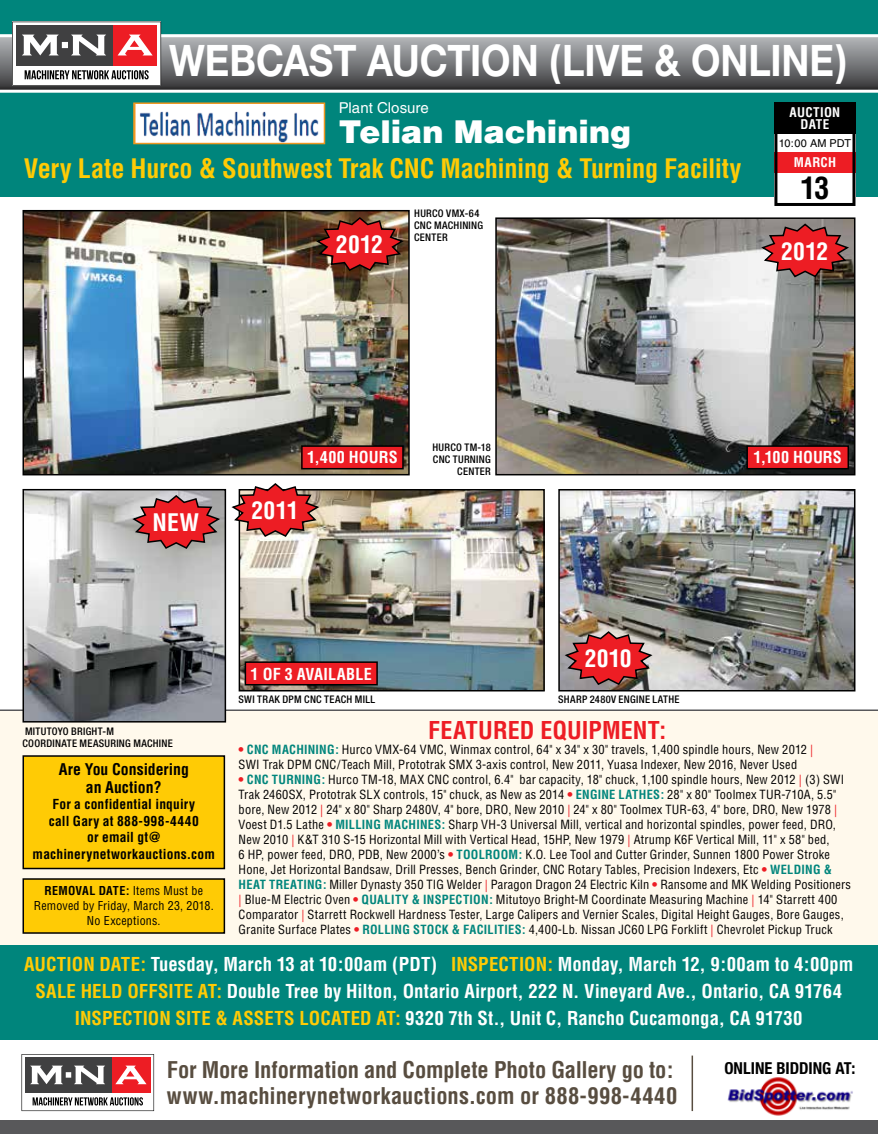
<style>
.page{position:relative;width:878px;height:1134px;background:#fff}
.page>*{position:absolute;margin:0;border:0;box-sizing:border-box;transform-origin:0 0}
.t1{font:700 43.5px "Helvetica Neue";letter-spacing:-.005em;color:#fff;scale:.87 1}
.t2{font:900 31.5px "Helvetica";color:#fff}
.t3{font:700 condensed 30px "Helvetica";color:#000}
.t4{font:700 condensed 26.25px "Helvetica";letter-spacing:-.01em;color:#ffcb05}
.t5{font:700 condensed 24px "Helvetica";letter-spacing:.005em;color:#ed1d24}
.t6{font:700 condensed 23.7px "Helvetica";letter-spacing:.01em;color:#fff}
.t7{font:700 condensed 22.5px "Helvetica";color:#584d40}
.t8{font:700 condensed 18.75px/27px "Helvetica";letter-spacing:.005em;color:#fff;text-align:center}
.t9{font:700 condensed 16.5px "Helvetica Neue";color:#000}
.t10{font:700 condensed 16.2px "Helvetica";letter-spacing:.005em;color:#fff}
.t11{font:700 condensed 15.75px/18px "Helvetica";color:#000;text-align:center}
.t12{font:15px "Helvetica";color:#fff}
.t13{font:700 condensed 13.5px/16.5px "Helvetica";letter-spacing:.015em;color:#000;text-align:center}
.t14{font:700 condensed 13.05px/12.6px "Helvetica";letter-spacing:.02em;color:#fff;text-align:center}
.t15{font:condensed 12.3px/15px "Helvetica";letter-spacing:.015em;color:#000}
.t16{font:condensed 12px/15px "Helvetica";letter-spacing:.015em;color:#000;text-align:center}
.t17{font:10.95px "Helvetica";letter-spacing:-.005em;color:#000}
.t18{font:500 condensed 10.5px/12px "Helvetica Neue";letter-spacing:.025em;color:#000}
.s1{font-weight:700}
.s2{font-weight:700;color:#ed1d24}
.s3{font-weight:700;color:#00857c}
.s4{color:#ed1d24}
.s5{color:#ffcb05}
</style>
<div class="page">
<div style="left:0;top:710px;width:878px;height:235px;background:#fff9ec"></div>
<div style="left:0;top:0;width:878px;height:196px;background:#00857c"></div>
<div style="left:0;top:945px;width:878px;height:95px;background:#00857c"></div>
<div style="left:0;top:1121px;width:878px;height:13px;background:#58585a"></div>
<svg style="left:0;top:34px;width:878px;height:59px;background:#828486"></svg>
<img style="left:25px;top:213px;width:382px;height:259px">
<div style="left:22px;top:210px;width:388px;height:265px;border:2px solid #000"></div>
<img style="left:498px;top:220px;width:354px;height:252px">
<div style="left:495px;top:217px;width:360px;height:258px;border:2px solid #000"></div>
<svg style="left:12px;top:22px;width:149px;height:64px;background:#a98889"></svg>
<img style="left:727px;top:1077px;width:126px;height:39px">
<svg style="left:22px;top:1054px;width:132px;height:57px"></svg>
<hr style="left:691px;top:1056px;width:2px;height:55px;background:#584d40">
<div style="left:774px;top:134px;width:81px;height:18px;background:#fff"></div>
<div style="left:774px;top:173px;width:81px;height:33px;background:#fff"></div>
<div style="left:774px;top:152px;width:81px;height:21px;background:#ed1d24"></div>
<div style="left:774px;top:102px;width:81px;height:32px;background:#000"></div>
<div style="left:774px;top:102px;width:81px;height:104px;border:3px solid #000"></div>
<div style="left:23px;top:756px;width:201px;height:113px;background:#ffcb05"></div>
<div style="left:22px;top:755px;width:203px;height:114px;border:2px solid #000"></div>
<div style="left:23px;top:879px;width:201px;height:54px;background:#ffcb05"></div>
<div style="left:22px;top:878px;width:203px;height:56px;border:2px solid #000"></div>
<div style="left:302px;top:446px;width:101px;height:23px;background:#ed1d24"></div>
<div style="left:301px;top:445px;width:103px;height:24px;border:2px solid #000"></div>
<div style="left:747px;top:446px;width:101px;height:23px;background:#ed1d24"></div>
<div style="left:746px;top:445px;width:103px;height:24px;border:2px solid #000"></div>
<img style="left:314px;top:216px;width:91px;height:56px">
<svg style="left:759px;top:222px;width:91px;height:56px;background:#b34b4c"></svg>
<img style="left:241px;top:492px;width:300px;height:197px">
<div style="left:238px;top:489px;width:306px;height:203px;border:2px solid #000"></div>
<img style="left:561px;top:492px;width:291px;height:197px">
<div style="left:558px;top:489px;width:297px;height:203px;border:2px solid #000"></div>
<img style="left:25px;top:492px;width:198px;height:228px">
<div style="left:22px;top:489px;width:204px;height:234px;border:2px solid #000"></div>
<svg style="left:231px;top:483px;width:90px;height:55px"></svg>
<svg style="left:563px;top:630px;width:91px;height:56px;background:#b85051"></svg>
<svg style="left:131px;top:494px;width:91px;height:56px;background:#c25c5f"></svg>
<img style="left:136px;top:105px;width:186px;height:36px">
<div style="left:133px;top:102px;width:192px;height:42px;border:2px solid #ee9721"></div>
<div style="left:245px;top:662px;width:132px;height:23px;background:#ed1d24"></div>
<div style="left:244px;top:661px;width:134px;height:25px;border:2px solid #000"></div>
<h1 class="t1" style="left:169px;top:33px;width:780px">WEBCAST AUCTION (LIVE &amp; ONLINE)</h1>
<p class="t12" style="left:339px;top:99px;width:92px">Plant Closure</p>
<h2 class="t2" style="left:339px;top:111px;width:294px">Telian Machining</h2>
<h3 class="t4" style="left:24px;top:152px;width:719px">Very Late Hurco &amp; Southwest Trak CNC Machining &amp; Turning Facility</h3>
<p class="t14" style="left:789px;top:106px;width:52px">AUCTION<br>DATE</p>
<p class="t17" style="left:778px;top:137px;width:74px">10:00 AM PDT</p>
<h3 class="t3" style="left:800px;top:170px;width:31px">13</h3>
<p class="t14" style="left:793px;top:156px;width:44px">MARCH</p>
<p class="t18" style="left:414px;top:208px;width:70px">HURCO VMX-64<br>CNC MACHINING<br>CENTER</p>
<h3 class="t6" style="left:336px;top:230px;width:49px">2012</h3>
<h3 class="t6" style="left:781px;top:236px;width:49px">2012</h3>
<h3 class="t6" style="left:152px;top:508px;width:48px">NEW</h3>
<h3 class="t6" style="left:251px;top:496px;width:48px">2011</h3>
<p class="t18" style="left:432px;top:442px;width:60px;text-align:right">HURCO TM-18<br>CNC TURNING<br>CENTER</p>
<h3 class="t10" style="left:307px;top:447px;width:92px">1,400 HOURS</h3>
<h3 class="t10" style="left:753px;top:447px;width:90px">1,100 HOURS</h3>
<p class="t18" style="left:22px;top:725px;width:152px">MITUTOYO BRIGHT-M<br>COORDINATE MEASURING MACHINE</p>
<p class="t11" style="left:59px;top:760px;width:132px">Are You Considering an Auction?</p>
<p class="t13" style="left:33px;top:796px;width:184px">For a confidential inquiry<br>call Gary at 888-998-4440<br>or email gt@ machinerynetworkauctions.com</p>
<p class="t16" style="left:34px;top:883px;width:181px"><span class="s1">REMOVAL DATE:</span> Items Must be<br>Removed by Friday, March 23, 2018.<br>No Exceptions.</p>
<h3 class="t10" style="left:250px;top:663px;width:123px">1 OF 3 AVAILABLE</h3>
<h3 class="t6" style="left:584px;top:644px;width:49px">2010</h3>
<p class="t18" style="left:238px;top:694px;width:138px">SWI TRAK DPM CNC TEACH MILL</p>
<p class="t18" style="left:558px;top:694px;width:123px">SHARP 2480V ENGINE LATHE</p>
<h3 class="t5" style="left:428px;top:715px;width:239px">FEATURED EQUIPMENT:</h3>
<p class="t15" style="left:238px;top:742px;width:576px"><span class="s2">•</span> <span class="s3">CNC MACHINING:</span> Hurco VMX-64 VMC, Winmax control, 64" x 34" x 30" travels, 1,400 spindle hours, New 2012 <span class="s4">|<br></span>SWI Trak DPM CNC/Teach Mill, Prototrak SMX 3-axis control, New 2011, Yuasa Indexer, New 2016, Never Used</p>
<p class="t15" style="left:238px;top:772px;width:614px"><span class="s2">•</span> <span class="s3">CNC TURNING:</span> Hurco TM-18, MAX CNC control, 6.4" bar capacity, 18" chuck, 1,100 spindle hours, New 2012 <span class="s4">|</span> (3) SWI Trak 2460SX, Prototrak SLX controls, 15" chuck, as New as 2014 <span class="s2">•</span> <span class="s3">ENGINE LATHES:</span> 28" x 80" Toolmex TUR-710A, 5.5" bore, New 2012 <span class="s4">|</span> 24" x 80" Sharp 2480V, 4" bore, DRO, New 2010 <span class="s4">|</span> 24" x 80" Toolmex TUR-63, 4" bore, DRO, New 1978 <span class="s4">| </span>Voest D1.5 Lathe <span class="s2">•</span> <span class="s3">MILLING MACHINES:</span> Sharp VH-3 Universal Mill, vertical and horizontal spindles, power feed, DRO, New 2010 <span class="s4">|</span> K&amp;T 310 S-15 Horizontal Mill with Vertical Head, 15HP, New 1979 <span class="s4">|</span> Atrump K6F Vertical Mill, 11" x 58" bed,<br>6 HP, power feed, DRO, PDB, New 2000’s <span class="s2">•</span> <span class="s3">TOOLROOM:</span> K.O. Lee Tool and Cutter Grinder, Sunnen 1800 Power Stroke Hone, Jet Horizontal Bandsaw, Drill Presses, Bench Grinder, CNC Rotary Tables, Precision Indexers, Etc <span class="s2">•</span> <span class="s3">WELDING &amp; HEAT TREATING:</span> Miller Dynasty 350 TIG Welder <span class="s4">|</span> Paragon Dragon 24 Electric Kiln <span class="s2">•</span> Ransome and MK Welding Positioners <span class="s4">|</span> Blue-M Electric Oven <span class="s2">•</span> <span class="s3">QUALITY &amp; INSPECTION:</span> Mitutoyo Bright-M Coordinate Measuring Machine <span class="s4">|</span> 14" Starrett 400<br>Comparator <span class="s4">|</span> Starrett Rockwell Hardness Tester, Large Calipers and Vernier Scales, Digital Height Gauges, Bore Gauges, Granite Surface Plates <span class="s2">•</span> <span class="s3">ROLLING STOCK &amp; FACILITIES:</span> 4,400-Lb. Nissan JC60 LPG Forklift <span class="s4">|</span> Chevrolet Pickup Truck</p>
<p class="t8" style="left:24px;top:951px;width:830px"><span class="s5">AUCTION DATE:</span> Tuesday, March 13 at 10:00am (PDT) <span class="s5">INSPECTION:</span> Monday, March 12, 9:00am to 4:00pm<br><span class="s5">SALE HELD OFFSITE AT:</span> Double Tree by Hilton, Ontario Airport, 222 N. Vineyard Ave., Ontario, CA 91764<br><span class="s5">INSPECTION SITE &amp; ASSETS LOCATED AT:</span> 9320 7th St., Unit C, Rancho Cucamonga, CA 91730</p>
<h3 class="t7" style="left:167px;top:1056px;width:508px">For More Information and Complete Photo Gallery go to:</h3>
<h3 class="t9" style="left:724px;top:1058px;width:133px">ONLINE BIDDING AT:</h3>
<h3 class="t7" style="left:167px;top:1082px;width:512px">www.machinerynetworkauctions.com or 888-998-4440</h3>
</div>
